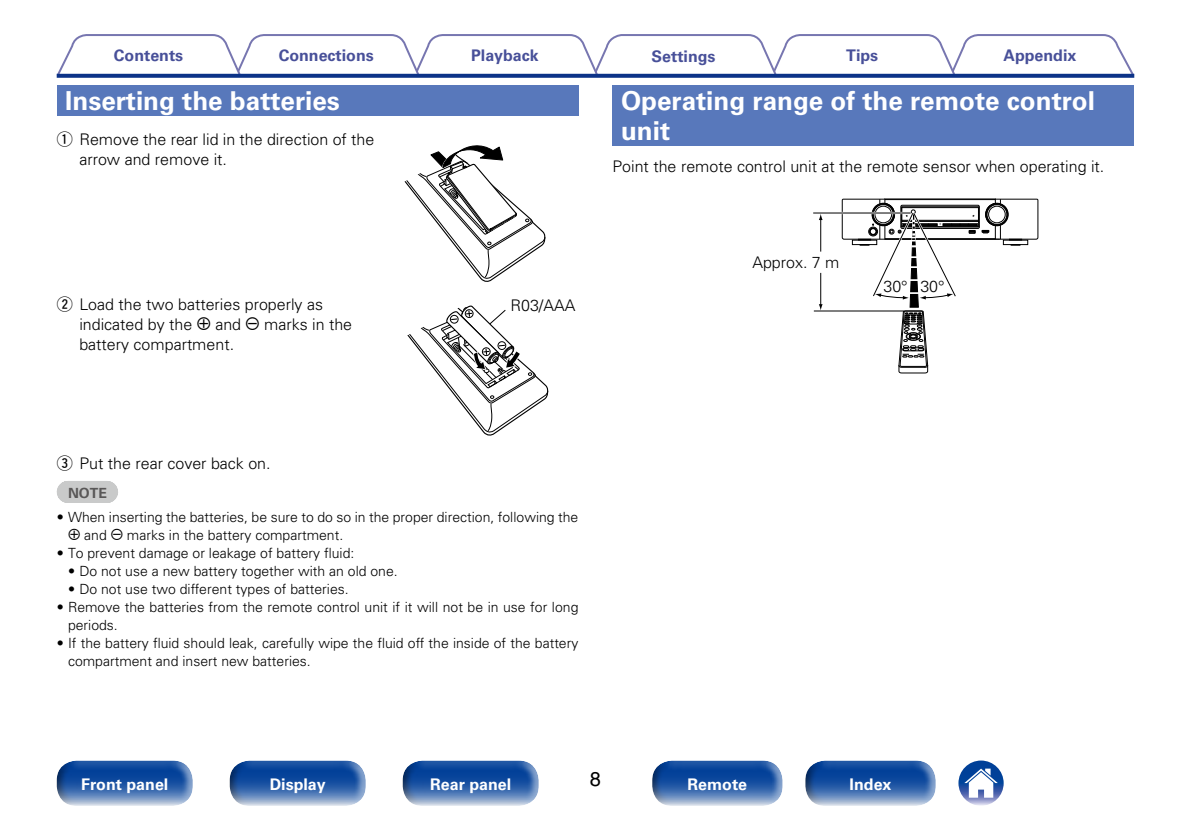
<style>
.page{position:relative;width:1191px;height:840px;background:#fff}
.page>*{position:absolute;margin:0;border:0;box-sizing:border-box;transform-origin:0 0}
.t1{font:700 26px/30px "Univers LTCYR 65";color:#fff}
.t2{font:20px "Helvetica LT Std";color:#000}
.t3{font:300 16px/20px "Univers LTCYR 45";color:#000}
.t4{font:700 16px "Univers LTCYR 65";color:#485099}
.t5{font:700 16px "Univers LTCYR 65";color:#fff}
.t6{font:300 14px/18px "Univers LTCYR 45";color:#000}
.t7{font:700 14px "Univers LTCYR 65";color:#595757}
.s1{font-family:"Marks WHT";font-weight:400}
.s2{font-family:"Marks For Denon";font-weight:400}
</style>
<div class="page">
<svg style="left:56px;top:34px;width:1079px;height:44px"></svg>
<svg style="left:57px;top:74px;width:1077px;height:4px;background:#183d8e"></svg>
<div style="left:55px;top:752px;width:135px;height:65px;background:#000;opacity:.75"></div>
<div style="left:228px;top:752px;width:135px;height:65px;background:#000;opacity:.75"></div>
<div style="left:401px;top:752px;width:135px;height:65px;background:#000;opacity:.75"></div>
<div style="left:803px;top:752px;width:130px;height:65px;background:#000;opacity:.75"></div>
<div style="left:650px;top:752px;width:130px;height:65px;background:#000;opacity:.75"></div>
<svg style="left:958px;top:760px;width:45px;height:45px"></svg>
<svg style="left:964px;top:768px;width:33px;height:29px"></svg>
<div style="left:612px;top:85px;width:522px;height:61px;background:#5878bb"></div>
<hr style="left:814px;top:310px;width:89px;height:1px;background:#000">
<hr style="left:813px;top:212px;width:97px;height:1px;background:#000">
<hr style="left:820px;top:219px;width:1px;height:32px;background:#000">
<svg style="left:816px;top:212px;width:9px;height:9px"></svg>
<hr style="left:820px;top:273px;width:1px;height:32px;background:#000">
<svg style="left:819px;top:304px;width:3px;height:6px"></svg>
<svg style="left:841px;top:198px;width:197px;height:175px"></svg>
<svg style="left:68px;top:481px;width:39px;height:21px"></svg>
<div style="left:57px;top:85px;width:521px;height:31px;background:#5878bb"></div>
<svg style="left:404px;top:145px;width:142px;height:137px"></svg>
<svg style="left:407px;top:305px;width:141px;height:131px"></svg>
<p class="t4" style="left:114px;top:44px;width:71px">Contents</p>
<p class="t4" style="left:279px;top:44px;width:97px">Connections</p>
<p class="t4" style="left:471px;top:44px;width:69px">Playback</p>
<p class="t4" style="left:651px;top:45px;width:66px">Settings</p>
<p class="t4" style="left:846px;top:44px;width:33px">Tips</p>
<p class="t4" style="left:1003px;top:44px;width:74px">Appendix</p>
<h1 class="t1" style="left:65px;top:85px;width:276px">Inserting the batteries</h1>
<p class="t3" style="left:79px;top:129px;width:296px;text-indent:-23px"><span class="s1">q</span> Remove the rear lid in the direction of the arrow and remove it.</p>
<p class="t3" style="left:79px;top:293px;width:274px;text-indent:-23px"><span class="s1">w</span> Load the two batteries properly as indicated by the <span class="s2">q</span> and <span class="s2">w</span> marks in the battery compartment.</p>
<p class="t3" style="left:510px;top:294px;width:66px">R03/AAA</p>
<h1 class="t1" style="left:621px;top:85px;width:475px">Operating range of the remote control unit</h1>
<p class="t3" style="left:612px;top:156px;width:493px">Point the remote control unit at the remote sensor when operating it.</p>
<p class="t3" style="left:752px;top:251px;width:89px">Approx. 7 m</p>
<p class="t3" style="left:883px;top:275px;width:63px">30° 30°</p>
<p class="t3" style="left:57px;top:452px;width:215px"><span class="s1">e</span> Put the rear cover back on.</p>
<p class="t7" style="left:68px;top:483px;width:40px">NOTE</p>
<p class="t6" style="left:68px;top:507px;width:512px;text-indent:-11px">• When inserting the batteries, be sure to do so in the proper direction, following the <span class="s2">q</span> and <span class="s2">w</span> marks in the battery compartment.</p>
<p class="t6" style="left:57px;top:543px;width:299px">• To prevent damage or leakage of battery fluid:</p>
<p class="t6" style="left:68px;top:561px;width:331px">• Do not use a new battery together with an old one.</p>
<p class="t6" style="left:68px;top:579px;width:282px">• Do not use two different types of batteries.</p>
<p class="t6" style="left:68px;top:597px;width:512px;text-indent:-11px">• Remove the batteries from the remote control unit if it will not be in use for long periods.</p>
<p class="t6" style="left:68px;top:633px;width:512px;text-indent:-11px">• If the battery fluid should leak, carefully wipe the fluid off the inside of the battery compartment and insert new batteries.</p>
<h2 class="t2" style="left:590px;top:767px;width:13px">8</h2>
<p class="t5" style="left:81px;top:772px;width:89px">Front panel</p>
<p class="t5" style="left:270px;top:772px;width:58px">Display</p>
<p class="t5" style="left:430px;top:772px;width:82px">Rear panel</p>
<p class="t5" style="left:687px;top:772px;width:61px">Remote</p>
<p class="t5" style="left:849px;top:772px;width:43px">Index</p>
</div>
